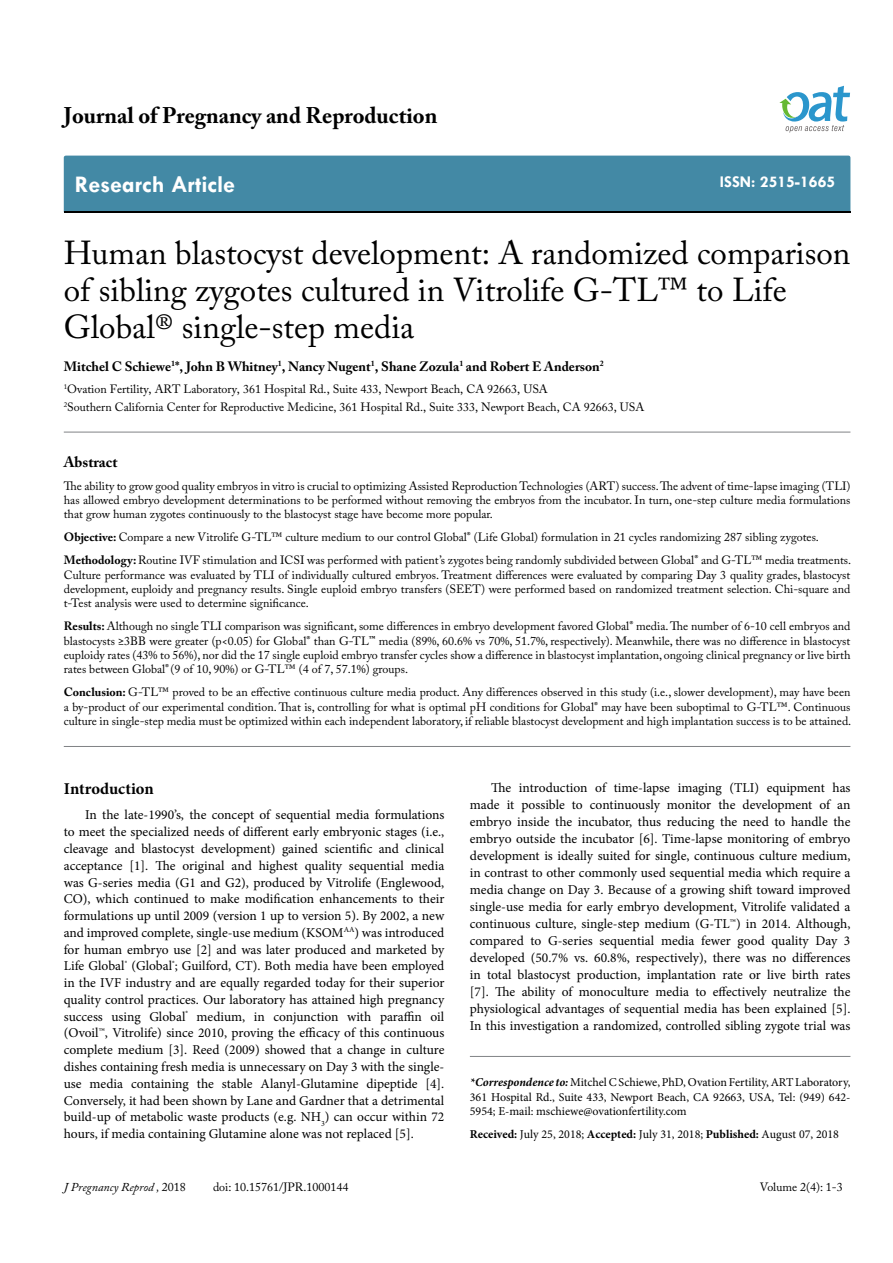
<style>
.page{position:relative;width:893px;height:1263px;background:#fff}
.page>*{position:absolute;margin:0;border:0;box-sizing:border-box;transform-origin:0 0}
.t1{font:33px/37.5px "Adobe Caslon Pro";color:#000}
.t2{font:700 24px "Tw Cen";color:#fff}
.t3{font:700 22.5px "Adobe Caslon Pro";color:#000}
.t4{font:700 16.5px "Tw Cen";color:#fff}
.t5{font:700 16.5px "Minion Pro";letter-spacing:-.005em;color:#000}
.t6{font:700 15px "Adobe Caslon Pro";color:#000}
.t7{font:13.5px/16.8px "Minion Pro";color:#000;text-align:justify}
.t8{font:700 13.5px "Adobe Caslon Pro";color:#000}
.t9{font:12px/14.4px "Adobe Caslon Pro";color:#000;text-align:justify}
.t10{font:12px/14.4px "Minion Pro";color:#000;text-align:justify}
.t11{font:italic 12px "Adobe Caslon Pro";color:#000}
.s1{font-weight:700}
.s2{font-weight:700;font-style:italic}
.s3{font-style:normal}
</style>
<div class="page">
<div style="left:64px;top:156px;width:786px;height:56px;background:#4389a5"></div>
<svg style="left:779px;top:86px;width:71px;height:47px"></svg>
<hr style="left:64px;top:746px;width:786px;height:1px;background:#808285">
<hr style="left:64px;top:432px;width:786px;height:1px;background:#808285">
<hr style="left:470px;top:1056px;width:380px;height:1px;background:#808285">
<h3 class="t3" style="left:64px;top:102px;width:375px">Journal of Pregnancy and Reproduction</h3>
<h2 class="t2" style="left:75px;top:170px;width:162px">Research Article</h2>
<h3 class="t4" style="left:720px;top:172px;width:117px">ISSN: 2515-1665</h3>
<h1 class="t1" style="left:64px;top:233px;width:788px">Human blastocyst development: A randomized comparison of sibling zygotes cultured in Vitrolife G-TL™ to Life<br>Global® single-step media</h1>
<p class="t8" style="left:64px;top:358px;width:542px">Mitchel C Schiewe<sup>1</sup>*, John B Whitney<sup>1</sup>, Nancy Nugent<sup>1</sup>, Shane Zozula<sup>1</sup> and Robert E Anderson<sup>2</sup></p>
<p class="t9" style="left:64px;top:380px;width:582px;line-height:18px"><sup>1</sup>Ovation Fertility, ART Laboratory, 361 Hospital Rd., Suite 433, Newport Beach, CA 92663, USA<br><sup>2</sup>Southern California Center for Reproductive Medicine, 361 Hospital Rd., Suite 333, Newport Beach, CA 92663, USA</p>
<p class="t6" style="left:64px;top:453px;width:55px">Abstract</p>
<p class="t9" style="left:64px;top:478px;width:788px">The ability to grow good quality embryos in vitro is crucial to optimizing Assisted Reproduction Technologies (ART) success. The advent of time-lapse imaging (TLI) has allowed embryo development determinations to be performed without removing the embryos from the incubator. In turn, one-step culture media formulations that grow human zygotes continuously to the blastocyst stage have become more popular.</p>
<p class="t9" style="left:64px;top:526px;width:789px;line-height:23px"><span class="s1">Objective:</span> Compare a new Vitrolife G-TL™ culture medium to our control Global<sup>®</sup> (Life Global) formulation in 21 cycles randomizing 287 sibling zygotes.<br><span class="s1">Methodology:</span> Routine IVF stimulation and ICSI was performed with patient’s zygotes being randomly subdivided between Global<sup>®</sup> and G-TL™ media treatments.</p>
<p class="t9" style="left:64px;top:567px;width:788px">Culture performance was evaluated by TLI of individually cultured embryos. Treatment differences were evaluated by comparing Day 3 quality grades, blastocyst development, euploidy and pregnancy results. Single euploid embryo transfers (SEET) were performed based on randomized treatment selection. Chi-square and t-Test analysis were used to determine significance.</p>
<p class="t9" style="left:64px;top:619px;width:788px"><span class="s1">Results:</span> Although no single TLI comparison was significant, some differences in embryo development favored Global<sup>®</sup> media. The number of 6-10 cell embryos and blastocysts ≥3BB were greater (p&lt;0.05) for Global<sup>®</sup> than G-TL<sup>™</sup> media (89%, 60.6% vs 70%, 51.7%, respectively). Meanwhile, there was no difference in blastocyst euploidy rates (43% to 56%), nor did the 17 single euploid embryo transfer cycles show a difference in blastocyst implantation, ongoing clinical pregnancy or live birth rates between Global<sup>®</sup> (9 of 10, 90%) or G-TL™ (4 of 7, 57.1%) groups.</p>
<p class="t9" style="left:64px;top:685px;width:789px"><span class="s1">Conclusion:</span> G-TL™ proved to be an effective continuous culture media product. Any differences observed in this study (i.e., slower development), may have been a by-product of our experimental condition. That is, controlling for what is optimal pH conditions for Global<sup>®</sup> may have been suboptimal to G-TL™. Continuous culture in single-step media must be optimized within each independent laboratory, if reliable blastocyst development and high implantation success is to be attained.</p>
<h3 class="t5" style="left:64px;top:777px;width:91px">Introduction</h3>
<p class="t7" style="left:64px;top:807px;width:382px;text-indent:21px">In the late-1990’s, the concept of sequential media formulations to meet the specialized needs of different early embryonic stages (i.e., cleavage and blastocyst development) gained scientific and clinical acceptance [1]. The original and highest quality sequential media was G-series media (G1 and G2), produced by Vitrolife (Englewood, CO), which continued to make modification enhancements to their formulations up until 2009 (version 1 up to version 5). By 2002, a new and improved complete, single-use medium (KSOM<sup>AA</sup>) was introduced for human embryo use [2] and was later produced and marketed by Life Global<sup>®</sup> (Global<sup>®</sup>; Guilford, CT). Both media have been employed in the IVF industry and are equally regarded today for their superior quality control practices. Our laboratory has attained high pregnancy success using Global<sup>®</sup> medium, in conjunction with paraffin oil (Ovoil™, Vitrolife) since 2010, proving the efficacy of this continuous complete medium [3]. Reed (2009) showed that a change in culture dishes containing fresh media is unnecessary on Day 3 with the single&shy;use media containing the stable Alanyl-Glutamine dipeptide [4].<br>Conversely, it had been shown by Lane and Gardner that a detrimental build-up of metabolic waste products (e.g. NH<sub>3</sub>) can occur within 72 hours, if media containing Glutamine alone was not replaced [5].</p>
<p class="t7" style="left:470px;top:779px;width:382px;text-indent:21px">The introduction of time-lapse imaging (TLI) equipment has made it possible to continuously monitor the development of an embryo inside the incubator, thus reducing the need to handle the embryo outside the incubator [6]. Time-lapse monitoring of embryo development is ideally suited for single, continuous culture medium, in contrast to other commonly used sequential media which require a media change on Day 3. Because of a growing shift toward improved single-use media for early embryo development, Vitrolife validated a continuous culture, single-step medium (G-TL™) in 2014. Although, compared to G-series sequential media fewer good quality Day 3 developed (50.7% vs. 60.8%, respectively), there was no differences in total blastocyst production, implantation rate or live birth rates [7]. The ability of monoculture media to effectively neutralize the physiological advantages of sequential media has been explained [5].<br>In this investigation a randomized, controlled sibling zygote trial was</p>
<p class="t10" style="left:470px;top:1075px;width:382px"><span class="s2">*Correspondence to:</span>Mitchel C Schiewe, PhD, Ovation Fertility, ART Laboratory, 361 Hospital Rd., Suite 433, Newport Beach, CA 92663, USA, Tel: (949) 642- 5954; E-mail: mschiewe@ovationfertility.com</p>
<p class="t10" style="left:470px;top:1127px;width:371px"><span class="s1">Received:</span> July 25, 2018; <span class="s1">Accepted:</span> July 31, 2018; <span class="s1">Published:</span> August 07, 2018</p>
<p class="t11" style="left:64px;top:1180px;width:124px">J Pregnancy Reprod , <span class="s3">2018</span></p>
<p class="t9" style="left:213px;top:1180px;width:137px">doi: 10.15761/JPR.1000144</p>
<p class="t9" style="left:760px;top:1180px;width:84px">Volume 2(4): 1-3</p>
</div>
